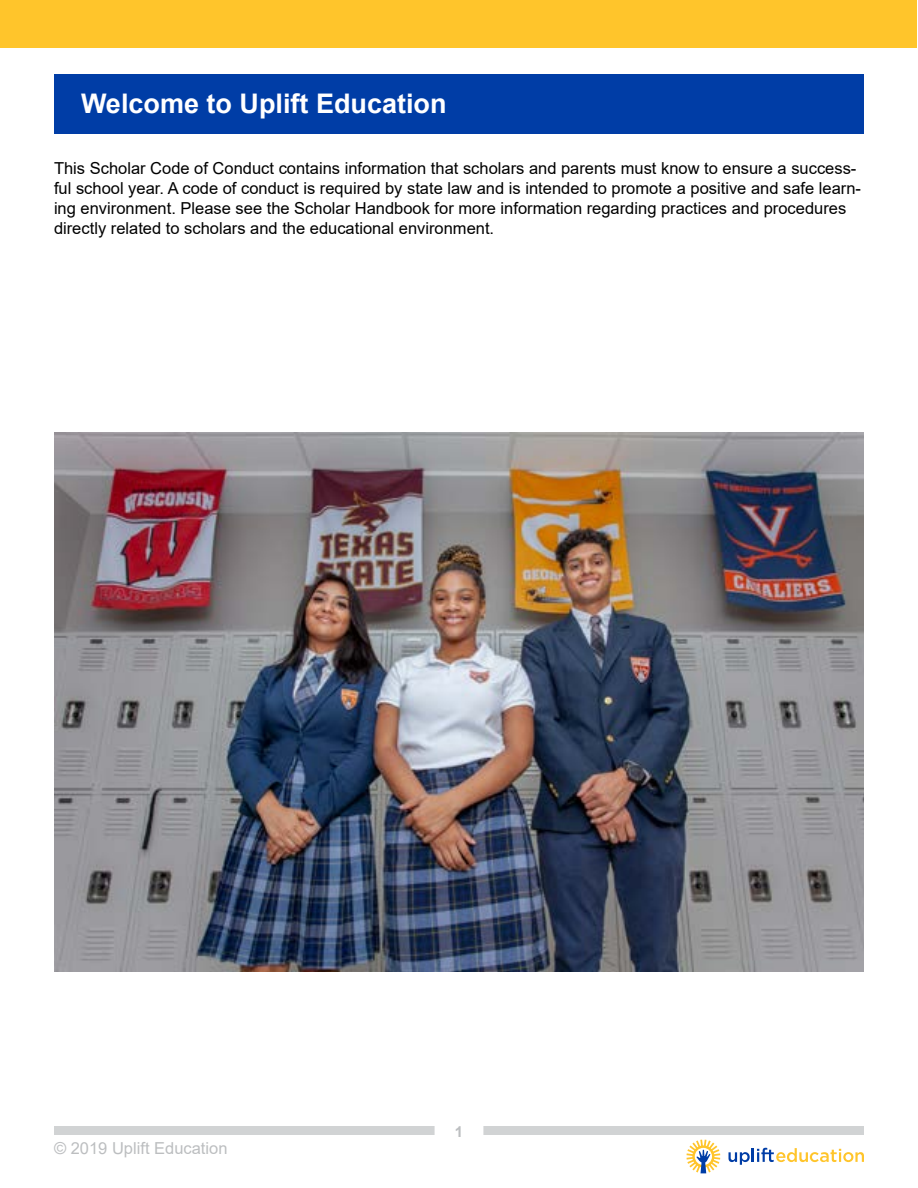
<style>
.page{position:relative;width:918px;height:1188px;background:#fff}
.page>*{position:absolute;margin:0;border:0;box-sizing:border-box;transform-origin:0 0}
.t1{font:700 27px "Arial";color:#fff}
.t2{font:16.5px/19.8px "Arial";color:#000}
.t3{font:16.5px "Arial";color:#bcbec0}
.t4{font:700 15px "Arial";color:#bcbec0}
</style>
<div class="page">
<div style="left:54px;top:1126px;width:810px;height:9px;background:#d1d3d4"></div>
<div style="left:435px;top:1120px;width:48px;height:17px;background:#fff"></div>
<div style="left:0;top:0;width:917px;height:48px;background:#ffc52b"></div>
<svg style="left:729px;top:1148px;width:135px;height:17px"></svg>
<svg style="left:687px;top:1140px;width:33px;height:33px"></svg>
<div style="left:54px;top:74px;width:810px;height:59px;background:#003da6"></div>
<img style="left:54px;top:432px;width:810px;height:540px">
<h1 class="t1" style="left:81px;top:84px;width:367px">Welcome to Uplift Education</h1>
<p class="t2" style="left:54px;top:159px;width:809px">This Scholar Code of Conduct contains information that scholars and parents must know to ensure a success&shy;ful school year. A code of conduct is required by state law and is intended to promote a positive and safe learn&shy;ing environment. Please see the Scholar Handbook for more information regarding practices and procedures directly related to scholars and the educational environment.</p>
<p class="t3" style="left:54px;top:1137px;width:175px">© 2019 Uplift Education</p>
<p class="t4" style="left:455px;top:1121px;width:10px">1</p>
</div>
